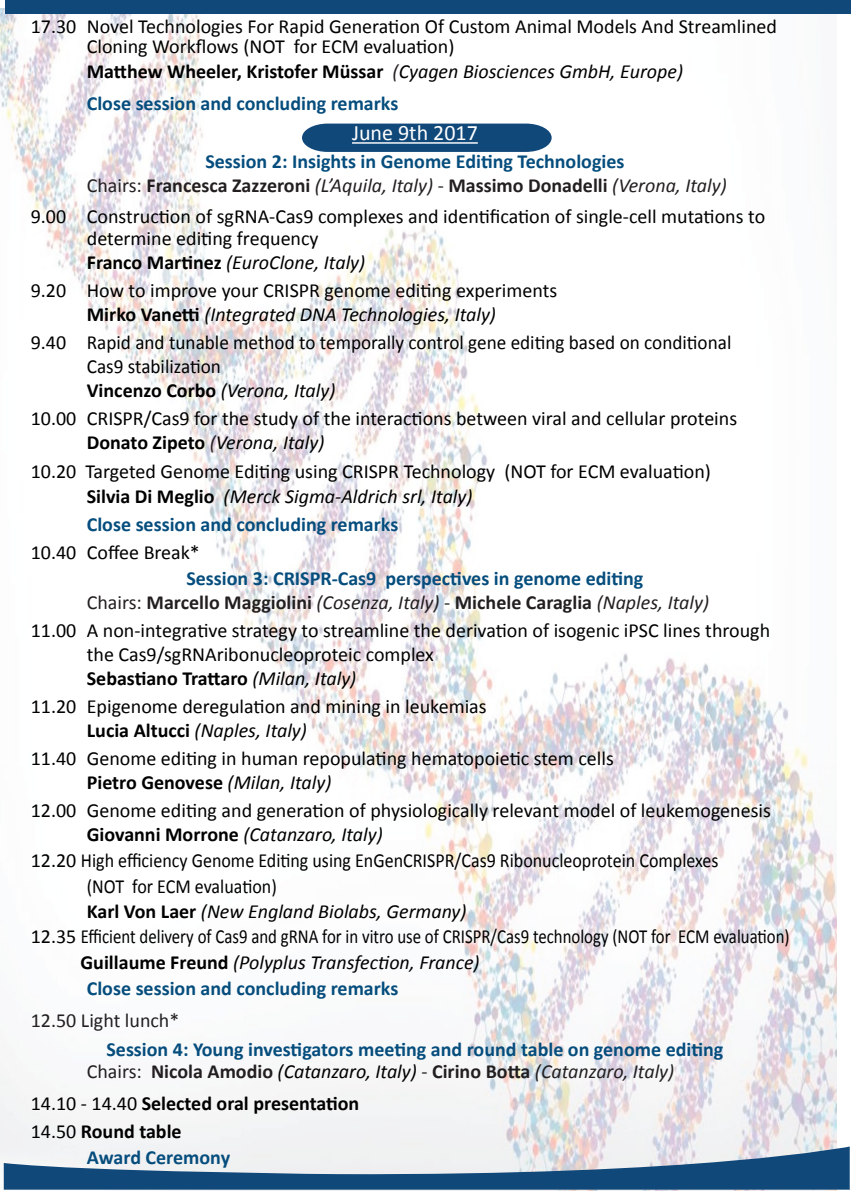
<style>
.page{position:relative;width:851px;height:1191px;background:#fff}
.page>*{position:absolute;margin:0;border:0;box-sizing:border-box;transform-origin:0 0}
.t1{font:22px "Calibri";color:#fff}
.t2{font:20px/24px "Calibri";color:#000}
.t3{font:700 20px/24px "Calibri";color:#054d7d}
.t4{font:italic 20px "Calibri";color:#000}
.t5{font:700 20px/28px "Calibri";color:#000}
.t6{font:20px/24px "Calibri";color:#000;scale:.96 1}
.t7{font:20px "Calibri";color:#000;scale:.9 1}
.t8{font:20px "Calibri";color:#231f20}
.s1{color:#000}
.s2{font-weight:400;font-style:italic;color:#231f20}
.s3{font-weight:400;font-style:italic;color:#000}
.s4{font-weight:400;color:#231f20}
.s5{color:#231f20}
.s6{font-weight:700}
.s7{font-style:italic}
.s8{font-style:italic;color:#231f20}
.s9{font-weight:700;font-style:normal}
.s10{font-weight:400}
</style>
<div class="page">
<img style="left:0;top:8px;width:836px;height:1183px">
<svg style="left:4px;top:1146px;width:846px;height:43px"></svg>
<svg style="left:302px;top:124px;width:249px;height:28px;background:#1b507f"></svg>
<hr style="left:352px;top:142px;width:126px;height:2px;background:#fff">
<div style="left:5px;top:0;width:845px;height:14px;background:#11487a"></div>
<p class="t2" style="left:87px;top:16px;width:691px;line-height:20px;text-indent:-56px">17.30 Novel Technologies For Rapid Generation Of Custom Animal Models And Streamlined<br>Cloning Workflows (NOT for ECM evaluation)</p>
<p class="t3" style="left:87px;top:55px;width:597px;line-height:32px"><span class="s1">Matthew Wheeler, Kristofer Müssar</span> <span class="s2">(</span><span class="s3">Cyagen Biosciences GmbH, Europe)<br></span>Close session and concluding remarks</p>
<p class="t1" style="left:352px;top:119px;width:127px">June 9th 2017</p>
<p class="t3" style="left:87px;top:149px;width:641px;text-indent:118px">Session 2: Insights in Genome Editing Technologies<br><span class="s4">Chairs:</span> <span class="s5">Francesca Zazzeroni</span> <span class="s2">(L’Aquila, Italy)</span> <span class="s4">-</span> <span class="s5">Massimo Donadelli</span> <span class="s2">(Verona, Italy)</span></p>
<p class="t2" style="left:87px;top:204px;width:679px;line-height:22px;text-indent:-56px">9.00 Construction of sgRNA-Cas9 complexes and identification of single-cell mutations to determine editing frequency</p>
<p class="t2" style="left:31px;top:247px;width:528px;line-height:28px;text-indent:56px"><span class="s6">Franco Martinez</span> <span class="s7">(EuroClone, Italy)<br></span>9.20 How to improve your CRISPR genome editing experiments</p>
<p class="t2" style="left:31px;top:299px;width:702px;line-height:28px;text-indent:56px"><span class="s6">Mirko Vanetti</span> <span class="s7">(Integrated DNA Technologies, Italy)<br></span>9.40 Rapid and tunable method to temporally control gene editing based on conditional</p>
<p class="t6" style="left:87px;top:353px;width:260px">Cas9 stabilization<br><span class="s6">Vincenzo Corbo</span> <span class="s7">(Verona, Italy)</span></p>
<p class="t2" style="left:87px;top:405px;width:651px;text-indent:-56px">10.00 CRISPR/Cas9 for the study of the interactions between viral and cellular proteins<br><span class="s6">Donato Zipeto</span> <span class="s8">(</span><span class="s7">Verona, Italy)</span></p>
<p class="t2" style="left:87px;top:458px;width:625px;line-height:25.2px;text-indent:-56px">10.20 Targeted Genome Editing using CRISPR Technology (NOT for ECM evaluation)<br><span class="s6">Silvia Di Meglio</span> <span class="s7">(Merck Sigma-Aldrich srl, Italy)</span></p>
<p class="t3" style="left:87px;top:511px;width:313px">Close session and concluding remarks</p>
<p class="t2" style="left:31px;top:539px;width:170px">10.40 Coffee Break*</p>
<p class="t3" style="left:87px;top:565px;width:623px;text-indent:100px">Session 3: CRISPR-Cas9 perspectives in genome editing<br><span class="s4">Chairs:</span> <span class="s5">Marcello Maggiolini</span> <span class="s2">(Cosenza, Italy)</span> <span class="s4">-</span> <span class="s5">Michele Caraglia</span> <span class="s2">(Naples, Italy)</span></p>
<p class="t2" style="left:87px;top:617px;width:684px;text-indent:-56px">11.00 A non-integrative strategy to streamline the derivation of isogenic iPSC lines through the Cas9/sgRNAribonucleoproteic complex<br><span class="s6">Sebastiano Trattaro</span> <span class="s7">(Milan, Italy)</span></p>
<p class="t2" style="left:87px;top:693px;width:401px;text-indent:-56px">11.20 Epigenome deregulation and mining in leukemias<br><span class="s6">Lucia Altucci</span> <span class="s7">(Naples, Italy)</span></p>
<p class="t2" style="left:87px;top:745px;width:528px;text-indent:-56px">11.40 Genome editing in human repopulating hematopoietic stem cells<br><span class="s6">Pietro Genovese</span> <span class="s7">(Milan, Italy)</span></p>
<p class="t2" style="left:87px;top:797px;width:685px;text-indent:-56px">12.00 Genome editing and generation of physiologically relevant model of leukemogenesis<br><span class="s6">Giovanni Morrone</span> <span class="s7">(Catanzaro, Italy)</span></p>
<p class="t2" style="left:31px;top:847px;width:689px">12.20 High efficiency Genome Editing using EnGenCRISPR/Cas9 Ribonucleoprotein Complexes</p>
<p class="t7" style="left:87px;top:873px;width:212px">(NOT for ECM evaluation)</p>
<p class="t4" style="left:87px;top:899px;width:381px"><span class="s9">Karl Von Laer</span> (New England Biolabs, Germany)</p>
<p class="t2" style="left:31px;top:923px;width:760px">12.35 Efficient delivery of Cas9 and gRNA for in vitro use of CRISPR/Cas9 technology (NOT for ECM evaluation)</p>
<p class="t4" style="left:80px;top:949px;width:400px"><span class="s9">Guillaume Freund</span> (Polyplus Transfection, France)</p>
<p class="t3" style="left:87px;top:975px;width:313px">Close session and concluding remarks</p>
<p class="t8" style="left:31px;top:1007px;width:150px">12.50 Light lunch*</p>
<p class="t3" style="left:87px;top:1037px;width:638px;line-height:22px;text-indent:20px">Session 4: Young investigators meeting and round table on genome editing<br><span class="s4">Chairs:</span> <span class="s5">Nicola Amodio</span> <span class="s3">(Catanzaro, Italy)</span> <span class="s4">-</span> <span class="s5">Cirino Botta</span> <span class="s2">(Catanzaro, Italy)</span></p>
<p class="t5" style="left:31px;top:1088px;width:330px"><span class="s10">14.10 - 14.40</span> Selected oral presentation<br><span class="s10">14.50</span> Round table</p>
<p class="t3" style="left:87px;top:1144px;width:145px">Award Ceremony</p>
</div>
